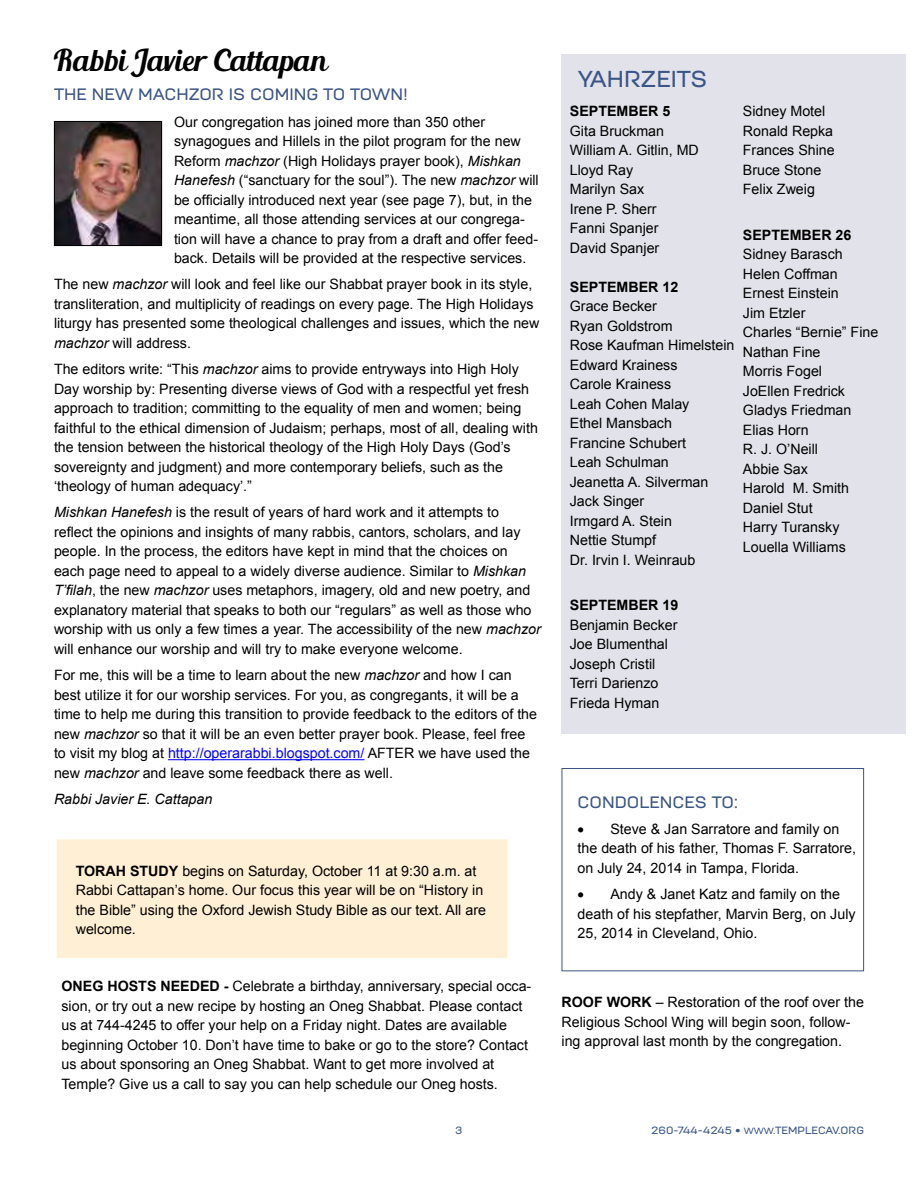
<style>
.page{position:relative;width:918px;height:1188px;background:#fff}
.page>*{position:absolute;margin:0;border:0;box-sizing:border-box;transform-origin:0 0}
.t1{font:30px "Blenda Script";color:#000}
.t2{font:500 23.1px "Moderna Unicase";color:#3c5586}
.t3{font:500 16.5px "Moderna Unicase";color:#3c5586}
.t4{font:14.25px/19.5px "Arial";color:#000}
.t5{font:700 14.25px "Arial";color:#000}
.t6{font:italic 14.25px "Arial";color:#000}
.t7{font:14.25px "Symbol";color:#000}
.t8{font:500 10.5px "Moderna Unicase";color:#3c5586}
.s1{font-style:italic}
.s2{color:#00f}
.s3{font-weight:700}
.s4{font-size:9px}
</style>
<div class="page">
<hr style="left:168px;top:759px;width:196px;height:1px;background:#00f">
<img style="left:56px;top:123px;width:104px;height:121px">
<div style="left:54px;top:121px;width:108px;height:125px;border:1px solid #000"></div>
<div style="left:562px;top:54px;width:344px;height:679px;background:#e2e2ea"></div>
<div style="left:562px;top:768px;width:302px;height:203px;border:1px solid #3c5586"></div>
<div style="left:57px;top:839px;width:450px;height:119px;background:#ffefd5;border:2px solid #ffefd5"></div>
<h1 class="t1" style="left:52px;top:41px;width:275px">Rabbi Javier Cattapan</h1>
<p class="t3" style="left:54px;top:82px;width:355px">THE NEW MACHZOR IS COMING TO TOWN!</p>
<p class="t4" style="left:174px;top:112px;width:366px">Our congregation has joined more than 350 other synagogues and Hillels in the pilot program for the new Reform <span class="s1">machzor</span> (High Holidays prayer book), <span class="s1">Mishkan Hanefesh</span> (“sanctuary for the soul”). The new <span class="s1">machzor</span> will be officially introduced next year (see page 7), but, in the meantime, all those attending services at our congrega&shy;tion will have a chance to pray from a draft and offer feed&shy;back. Details will be provided at the respective services.</p>
<p class="t4" style="left:54px;top:275px;width:487px">The new <span class="s1">machzor</span> will look and feel like our Shabbat prayer book in its style, transliteration, and multiplicity of readings on every page. The High Holidays liturgy has presented some theological challenges and issues, which the new <span class="s1">machzor</span> will address.</p>
<p class="t4" style="left:54px;top:360px;width:485px">The editors write: “This <span class="s1">machzor</span> aims to provide entryways into High Holy Day worship by: Presenting diverse views of God with a respectful yet fresh approach to tradition; committing to the equality of men and women; being faithful to the ethical dimension of Judaism; perhaps, most of all, dealing with the tension between the historical theology of the High Holy Days (God’s sovereignty and judgment) and more contemporary beliefs, such as the ‘theology of human adequacy’.”</p>
<p class="t4" style="left:54px;top:503px;width:488px"><span class="s1">Mishkan Hanefesh</span> is the result of years of hard work and it attempts to reflect the opinions and insights of many rabbis, cantors, scholars, and lay people. In the process, the editors have kept in mind that the choices on each page need to appeal to a widely diverse audience. Similar to <span class="s1">Mishkan T’filah</span>, the new <span class="s1">machzor</span> uses metaphors, imagery, old and new poetry, and explanatory material that speaks to both our “regulars” as well as those who worship with us only a few times a year. The accessibility of the new <span class="s1">machzor </span>will enhance our worship and will try to make everyone welcome.</p>
<p class="t4" style="left:54px;top:665px;width:485px">For me, this will be a time to learn about the new <span class="s1">machzor</span> and how I can best utilize it for our worship services. For you, as congregants, it will be a time to help me during this transition to provide feedback to the editors of the new <span class="s1">machzor</span> so that it will be an even better prayer book. Please, feel free to visit my blog at <span class="s2">http://operarabbi.blogspot.com/</span> AFTER we have used the new <span class="s1">machzor</span> and leave some feedback there as well.</p>
<p class="t6" style="left:54px;top:790px;width:160px">Rabbi Javier E. Cattapan</p>
<p class="t4" style="left:76px;top:861px;width:412px"><span class="s3">TORAH STUDY</span> begins on Saturday, October 11 at 9:30 a.m. at Rabbi Cattapan’s home. Our focus this year will be on “History in the Bible” using the Oxford Jewish Study Bible as our text. All are welcome.</p>
<p class="t4" style="left:61px;top:977px;width:471px"><span class="s3">ONEG HOSTS NEEDED -</span> Celebrate a birthday, anniversary, special occa&shy;sion, or try out a new recipe by hosting an Oneg Shabbat. Please contact us at 744-4245 to offer your help on a Friday night. Dates are available beginning October 10. Don’t have time to bake or go to the store? Contact us about sponsoring an Oneg Shabbat. Want to get more involved at Temple? Give us a call to say you can help schedule our Oneg hosts.</p>
<h2 class="t2" style="left:578px;top:62px;width:131px">YAHRZEITS</h2>
<p class="t5" style="left:570px;top:102px;width:102px">SEPTEMBER 5</p>
<p class="t4" style="left:570px;top:121px;width:131px">Gita Bruckman<br>William A. Gitlin, MD<br>Lloyd Ray<br>Marilyn Sax<br>Irene P. Sherr<br>Fanni Spanjer<br>David Spanjer</p>
<p class="t5" style="left:570px;top:277px;width:110px">SEPTEMBER 12</p>
<p class="t4" style="left:570px;top:297px;width:166px">Grace Becker<br>Ryan Goldstrom<br>Rose Kaufman Himelstein<br>Edward Krainess<br>Carole Krainess<br>Leah Cohen Malay<br>Ethel Mansbach<br>Francine Schubert<br>Leah Schulman<br>Jeanetta A. Silverman<br>Jack Singer<br>Irmgard A. Stein<br>Nettie Stumpf<br>Dr. Irvin I. Weinraub</p>
<p class="t5" style="left:570px;top:596px;width:110px">SEPTEMBER 19</p>
<p class="t4" style="left:570px;top:615px;width:109px">Benjamin Becker<br>Joe Blumenthal<br>Joseph Cristil<br>Terri Darienzo<br>Frieda Hyman</p>
<p class="t4" style="left:743px;top:101px;width:93px">Sidney Motel<br>Ronald Repka<br>Frances Shine<br>Bruce Stone<br>Felix Zweig</p>
<p class="t5" style="left:743px;top:225px;width:110px">SEPTEMBER 26</p>
<p class="t4" style="left:743px;top:245px;width:137px">Sidney Barasch<br>Helen Coffman<br>Ernest Einstein<br>Jim Etzler<br>Charles “Bernie” Fine<br>Nathan Fine<br>Morris Fogel<br>JoEllen Fredrick<br>Gladys Friedman<br>Elias Horn<br>R. J. O’Neill<br>Abbie Sax<br>Harold M. Smith<br>Daniel Stut<br>Harry Turansky<br>Louella Williams</p>
<p class="t3" style="left:578px;top:789px;width:162px">CONDOLENCES TO:</p>
<p class="t7" style="left:578px;top:820px;width:8px">•</p>
<p class="t4" style="left:578px;top:819px;width:280px;text-indent:33px">Steve &amp; Jan Sarratore and family on the death of his father, Thomas F. Sarratore, on July 24, 2014 in Tampa, Florida.</p>
<p class="t7" style="left:578px;top:885px;width:8px">•</p>
<p class="t4" style="left:578px;top:885px;width:280px;text-indent:33px">Andy &amp; Janet Katz and family on the death of his stepfather, Marvin Berg, on July<br>25, 2014 in Cleveland, Ohio.</p>
<p class="t4" style="left:562px;top:993px;width:304px"><span class="s3">ROOF WORK</span> – Restoration of the roof over the<br>Religious School Wing will begin soon, follow&shy;ing approval last month by the congregation.</p>
<p class="t8" style="left:455px;top:1122px;width:9px">3</p>
<p class="t8" style="left:651px;top:1122px;width:214px">260-744-4245 • <span class="s4">WWW.</span>TEMPLECAV.ORG</p>
</div>
